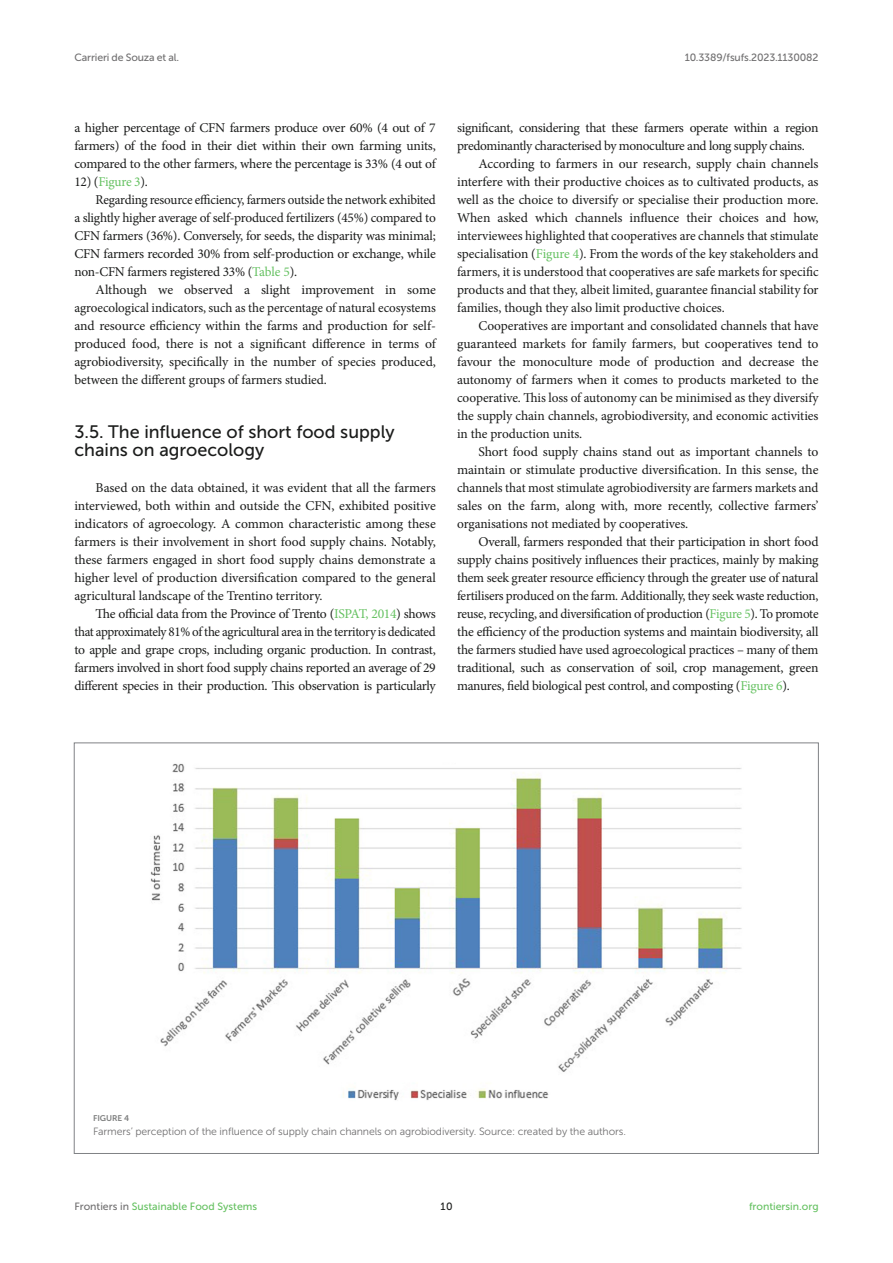
<style>
.page{position:relative;width:893px;height:1263px;background:#fff}
.page>*{position:absolute;margin:0;border:0;box-sizing:border-box;transform-origin:0 0}
.HEAD_2{font:18px/18px "Museo Sans 500";color:#1b1c1b}
.TEXT{font:13.5px/18px "Minion Pro";letter-spacing:-.02em;color:#1b1c1b;text-align:justify}
.TEXT_FLUSH{font:13.5px/18px "Minion Pro";letter-spacing:-.005em;color:#1b1c1b;text-align:justify}
.TEXT-2{font:13.5px "Minion Pro";letter-spacing:-.015em;color:#65c161}
.FIG_LEG{font:10.5px "Museo Sans 300";letter-spacing:-.01em;color:#706f70}
.t1{font:10.5px "Museo Sans 500";color:#65c161}
.t2{font:10.5px "Museo Sans 500";letter-spacing:-.015em;color:#706f70}
.t3{font:10.5px "Museo Sans 500";color:#1b1c1b}
.FIG_HD{font:8.25px "Museo Sans 700";letter-spacing:-.01em;color:#7e7f7f}
.s1{color:#1b1c1b}
.s2{color:#65c161}
.s3{color:#706f70}
</style>
<div class="page">
<img style="left:150px;top:763px;width:592px;height:338px">
<p class="t2" style="left:74px;top:51px;width:106px">Carrieri de Souza et al.</p>
<p class="t2" style="left:685px;top:51px;width:135px">10.3389/fsufs.2023.1130082</p>
<p class="TEXT" style="left:74px;top:119px;width:363px">a higher percentage of CFN farmers produce over 60% (4 out of 7 farmers) of the food in their diet within their own farming units, compared to the other farmers, where the percentage is 33% (4 out of</p>
<p class="TEXT-2" style="left:74px;top:173px;width:75px"><span class="s1">12) (</span>Figure 3<span class="s1">).</span></p>
<p class="TEXT" style="left:74px;top:191px;width:363px;text-indent:21px">Regarding resource efficiency, farmers outside the network exhibited a slightly higher average of self-produced fertilizers (45%) compared to CFN farmers (36%). Conversely, for seeds, the disparity was minimal; CFN farmers recorded 30% from self-production or exchange, while non-CFN farmers registered 33% (<span class="s2">Table 5</span>).</p>
<p class="TEXT" style="left:74px;top:281px;width:363px;text-indent:21px">Although we observed a slight improvement in some agroecological indicators, such as the percentage of natural ecosystems and resource efficiency within the farms and production for self&shy;produced food, there is not a significant difference in terms of agrobiodiversity, specifically in the number of species produced, between the different groups of farmers studied.</p>
<p class="HEAD_2" style="left:74px;top:423px;width:322px">3.5. The influence of short food supply chains on agroecology</p>
<p class="TEXT_FLUSH" style="left:74px;top:479px;width:363px;text-indent:21px">Based on the data obtained, it was evident that all the farmers interviewed, both within and outside the CFN, exhibited positive indicators of agroecology. A common characteristic among these farmers is their involvement in short food supply chains. Notably, these farmers engaged in short food supply chains demonstrate a higher level of production diversification compared to the general agricultural landscape of the Trentino territory.</p>
<p class="TEXT" style="left:74px;top:605px;width:363px;text-indent:21px">The official data from the Province of Trento (<span class="s2">ISPAT, 2014</span>) shows that approximately 81% of the agricultural area in the territory is dedicated to apple and grape crops, including organic production. In contrast, farmers involved in short food supply chains reported an average of 29 different species in their production. This observation is particularly</p>
<p class="TEXT" style="left:457px;top:119px;width:363px">significant, considering that these farmers operate within a region predominantly characterised by monoculture and long supply chains.</p>
<p class="TEXT" style="left:457px;top:155px;width:363px;text-indent:21px">According to farmers in our research, supply chain channels interfere with their productive choices as to cultivated products, as well as the choice to diversify or specialise their production more.<br>When asked which channels influence their choices and how, interviewees highlighted that cooperatives are channels that stimulate specialisation (<span class="s2">Figure 4</span>). From the words of the key stakeholders and farmers, it is understood that cooperatives are safe markets for specific products and that they, albeit limited, guarantee financial stability for families, though they also limit productive choices.</p>
<p class="TEXT" style="left:457px;top:317px;width:363px;text-indent:21px">Cooperatives are important and consolidated channels that have guaranteed markets for family farmers, but cooperatives tend to favour the monoculture mode of production and decrease the autonomy of farmers when it comes to products marketed to the cooperative. This loss of autonomy can be minimised as they diversify the supply chain channels, agrobiodiversity, and economic activities in the production units.</p>
<p class="TEXT" style="left:457px;top:443px;width:363px;text-indent:21px">Short food supply chains stand out as important channels to maintain or stimulate productive diversification. In this sense, the channels that most stimulate agrobiodiversity are farmers markets and sales on the farm, along with, more recently, collective farmers’ organisations not mediated by cooperatives.</p>
<p class="TEXT" style="left:457px;top:533px;width:363px;text-indent:21px">Overall, farmers responded that their participation in short food supply chains positively influences their practices, mainly by making them seek greater resource efficiency through the greater use of natural fertilisers produced on the farm. Additionally, they seek waste reduction, reuse, recycling, and diversification of production (<span class="s2">Figure 5</span>). To promote the efficiency of the production systems and maintain biodiversity, all the farmers studied have used agroecological practices – many of them traditional, such as conservation of soil, crop management, green manures, field biological pest control, and composting (<span class="s2">Figure 6</span>).</p>
<p class="FIG_HD" style="left:93px;top:1113px;width:37px">FIGURE 4</p>
<p class="FIG_LEG" style="left:93px;top:1125px;width:534px">Farmers’ perception of the influence of supply chain channels on agrobiodiversity. Source: created by the authors.</p>
<p class="t1" style="left:74px;top:1200px;width:184px"><span class="s3">Frontiers in</span> Sustainable Food Systems</p>
<p class="t3" style="left:440px;top:1200px;width:14px">10</p>
<p class="t1" style="left:749px;top:1200px;width:71px">frontiersin.org</p>
</div>
